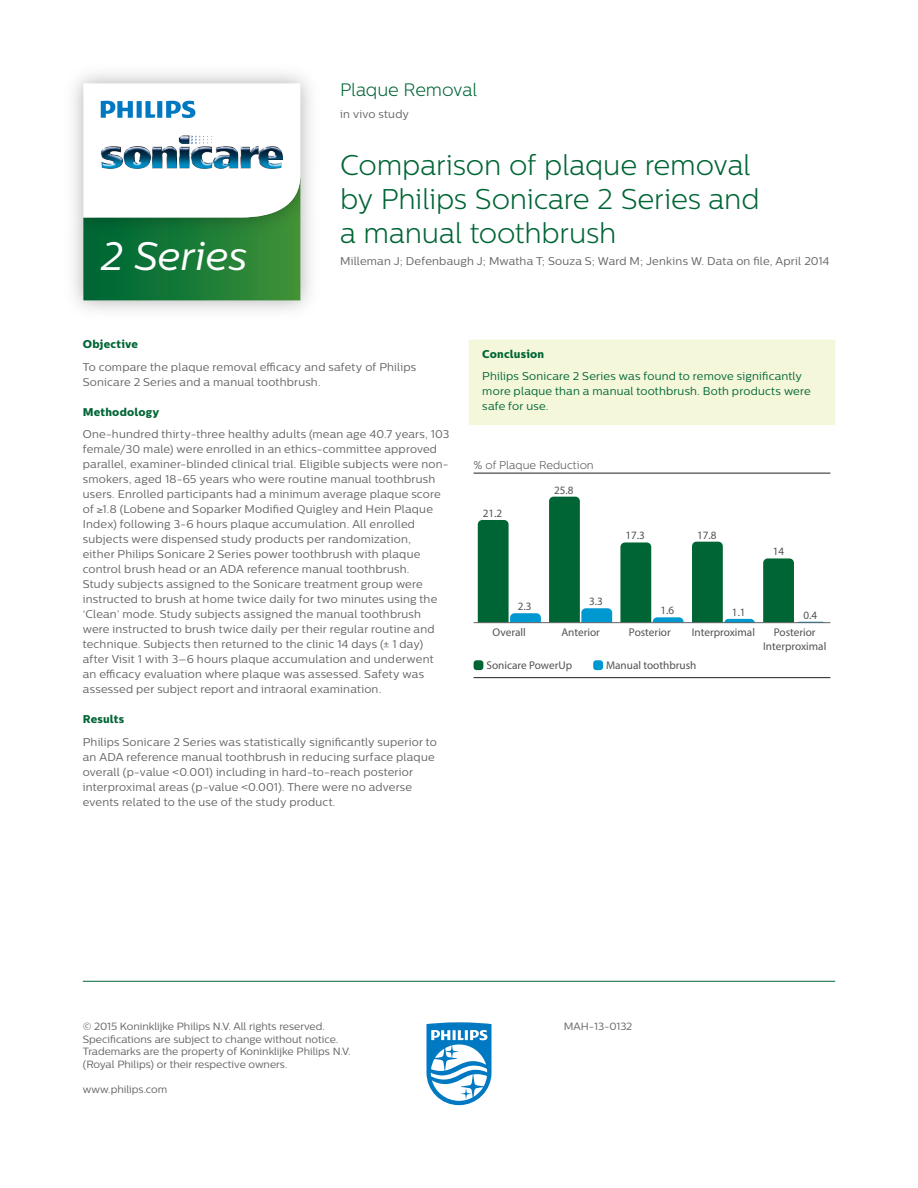
<style>
.page{position:relative;width:918px;height:1188px;background:#fff}
.page>*{position:absolute;margin:0;border:0;box-sizing:border-box;transform-origin:0 0}
.t1{font:italic 39.6px "Centrale Sans";color:#fff}
._05_Main_Heading_Sma{font:300 28.5px/34.2px "Centrale Sans";letter-spacing:-.005em;color:#006535}
._03_Introduction{font:300 18px "Centrale Sans";letter-spacing:-.005em;color:#006535}
._01_Body_Copy{font:11.25px/15px "Centrale Sans";letter-spacing:.015em;color:#636366}
._01A_Body_Copy_-_Con{font:11.25px/15px "Centrale Sans";letter-spacing:.015em;color:#006535}
.t2{font:500 11.25px/13.5px "Centrale Sans Cnd";color:#525254;text-align:center}
.t3{font:11.25px "Centrale Sans Cnd";color:#525254}
._02_Body_Heading{font:800 11.25px "Centrale Sans";letter-spacing:.015em;color:#006535}
.t4{font:300 11.25px "Centrale Sans";color:#525254}
._02A_Body_Heading{font:800 11.25px "Centrale Sans";letter-spacing:.015em;color:#006535}
.t5{font:10.5px/12.6px "Centrale Sans";color:#636366}
</style>
<div class="page">
<img style="left:73px;top:244px;width:238px;height:67px">
<img style="left:73px;top:73px;width:238px;height:171px">
<svg style="left:83px;top:83px;width:217px;height:217px"></svg>
<img style="left:178px;top:135px;width:81px;height:34px">
<div style="left:469px;top:340px;width:366px;height:85px;background:#f4f7d9"></div>
<div style="left:474px;top:660px;width:9px;height:10px;background:#006535;border-radius:3px"></div>
<div style="left:593px;top:660px;width:10px;height:10px;background:#0098d1;border-radius:3px"></div>
<svg style="left:478px;top:520px;width:63px;height:102px"></svg>
<svg style="left:549px;top:497px;width:63px;height:125px"></svg>
<svg style="left:620px;top:542px;width:64px;height:80px"></svg>
<svg style="left:692px;top:542px;width:63px;height:80px"></svg>
<svg style="left:763px;top:558px;width:60px;height:64px"></svg>
<hr style="left:474px;top:622px;width:356px;height:1px;background:#636366">
<hr style="left:474px;top:473px;width:356px;height:1px;background:#231f20">
<hr style="left:474px;top:677px;width:356px;height:1px;background:#231f20">
<svg style="left:426px;top:1022px;width:66px;height:83px"></svg>
<hr style="left:83px;top:981px;width:752px;height:1px;background:#006535">
<h1 class="t1" style="left:101px;top:233px;width:148px">2 Series</h1>
<p class="_03_Introduction" style="left:340px;top:80px;width:139px">Plaque Removal</p>
<p class="_01_Body_Copy" style="left:340px;top:106px;width:70px">in vivo study</p>
<p class="_05_Main_Heading_Sma" style="left:340px;top:148px;width:421px">Comparison of plaque removal by Philips Sonicare 2 Series and a manual toothbrush</p>
<p class="_01_Body_Copy" style="left:340px;top:253px;width:491px">Milleman J; Defenbaugh J; Mwatha T; Souza S; Ward M; Jenkins W. Data on file, April 2014</p>
<p class="_02_Body_Heading" style="left:83px;top:337px;width:57px">Objective</p>
<p class="_01_Body_Copy" style="left:83px;top:359px;width:335px">To compare the plaque removal efficacy and safety of Philips<br>Sonicare 2 Series and a manual toothbrush.</p>
<p class="_02_Body_Heading" style="left:83px;top:405px;width:78px">Methodology</p>
<p class="_01_Body_Copy" style="left:83px;top:426px;width:368px">One-hundred thirty-three healthy adults (mean age 40.7 years, 103 female/30 male) were enrolled in an ethics-committee approved parallel, examiner-blinded clinical trial. Eligible subjects were non&shy;smokers, aged 18-65 years who were routine manual toothbrush users. Enrolled participants had a minimum average plaque score of ≥1.8 (Lobene and Soparker Modified Quigley and Hein Plaque Index) following 3-6 hours plaque accumulation. All enrolled subjects were dispensed study products per randomization,<br>either Philips Sonicare 2 Series power toothbrush with plaque control brush head or an ADA reference manual toothbrush.<br>Study subjects assigned to the Sonicare treatment group were instructed to brush at home twice daily for two minutes using the ‘Clean’ mode. Study subjects assigned the manual toothbrush were instructed to brush twice daily per their regular routine and technique. Subjects then returned to the clinic 14 days (± 1 day) after Visit 1 with 3–6 hours plaque accumulation and underwent an efficacy evaluation where plaque was assessed. Safety was assessed per subject report and intraoral examination.</p>
<p class="_02_Body_Heading" style="left:83px;top:712px;width:43px">Results</p>
<p class="_01_Body_Copy" style="left:83px;top:734px;width:356px">Philips Sonicare 2 Series was statistically significantly superior to an ADA reference manual toothbrush in reducing surface plaque overall (p-value &lt;0.001) including in hard-to-reach posterior interproximal areas (p-value &lt;0.001). There were no adverse events related to the use of the study product.</p>
<p class="_02A_Body_Heading" style="left:482px;top:347px;width:63px">Conclusion</p>
<p class="_01A_Body_Copy_-_Con" style="left:482px;top:369px;width:330px">Philips Sonicare 2 Series was found to remove significantly more plaque than a manual toothbrush. Both products were safe for use.</p>
<p class="t4" style="left:474px;top:459px;width:122px">% of Plaque Reduction</p>
<p class="t3" style="left:483px;top:506px;width:21px">21.2</p>
<p class="t3" style="left:554px;top:483px;width:21px">25.8</p>
<p class="t3" style="left:518px;top:600px;width:15px">2.3</p>
<p class="t3" style="left:589px;top:595px;width:15px">3.3</p>
<p class="t3" style="left:625px;top:529px;width:21px">17.3</p>
<p class="t3" style="left:697px;top:528px;width:21px">17.8</p>
<p class="t3" style="left:661px;top:604px;width:15px">1.6</p>
<p class="t3" style="left:732px;top:605px;width:15px">1.1</p>
<p class="t3" style="left:773px;top:545px;width:13px">14</p>
<p class="t3" style="left:803px;top:608px;width:15px">0.4</p>
<p class="t2" style="left:493px;top:625px;width:35px">Overall</p>
<p class="t2" style="left:561px;top:625px;width:40px">Anterior</p>
<p class="t2" style="left:629px;top:625px;width:43px">Posterior</p>
<p class="t2" style="left:692px;top:625px;width:65px">Interproximal</p>
<p class="t2" style="left:763px;top:625px;width:65px">Posterior<br>Interproximal</p>
<p class="t2" style="left:486px;top:658px;width:87px">Sonicare PowerUp</p>
<p class="t2" style="left:606px;top:658px;width:92px">Manual toothbrush</p>
<p class="t5" style="left:83px;top:1020px;width:269px">© 2015 Koninklijke Philips N.V. All rights reserved.<br>Specifications are subject to change without notice.<br>Trademarks are the property of Koninklijke Philips N.V. (Royal Philips) or their respective owners.</p>
<p class="t5" style="left:83px;top:1083px;width:86px">www.philips.com</p>
<p class="t5" style="left:564px;top:1020px;width:70px">MAH-13-0132</p>
</div>
